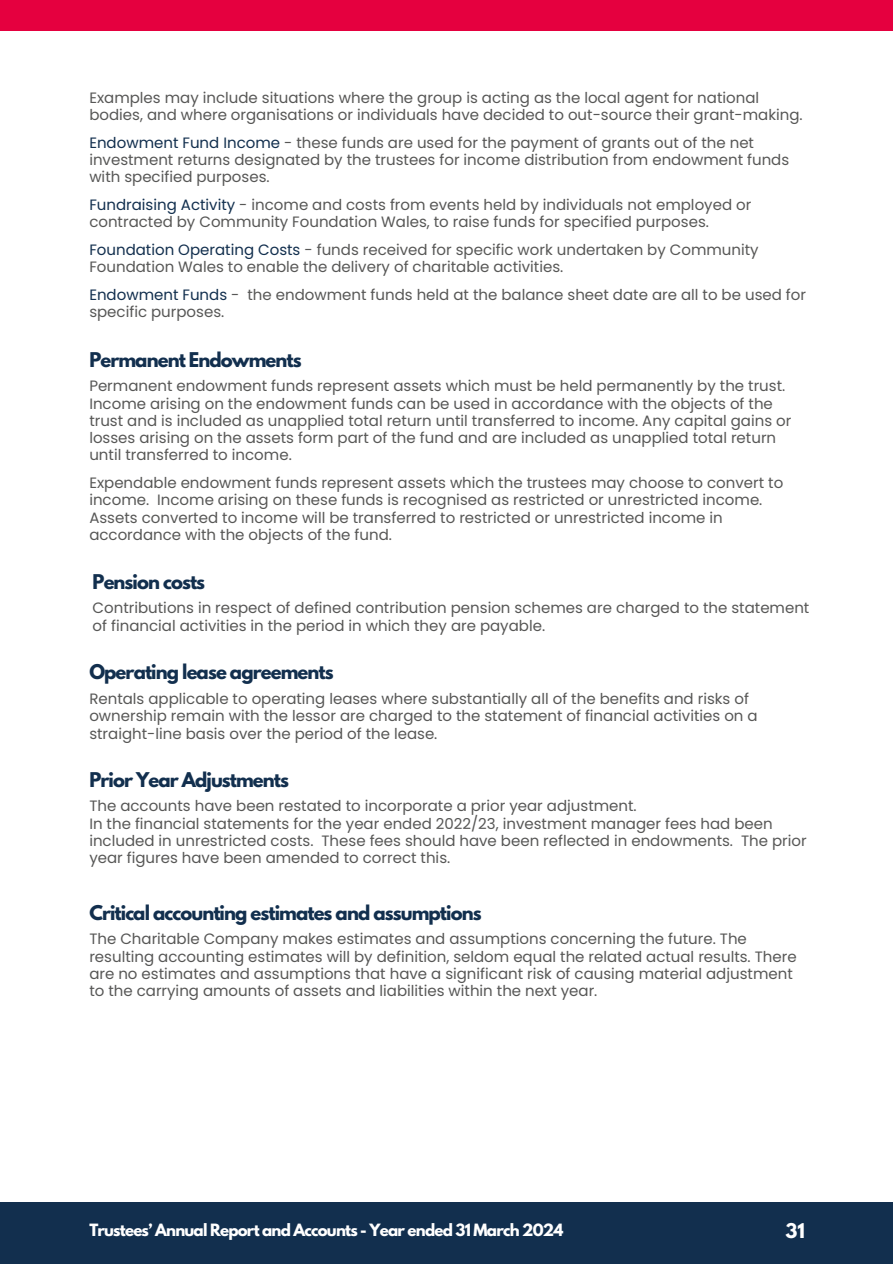
<style>
.page{position:relative;width:893px;height:1264px;background:#fff}
.page>*{position:absolute;margin:0;border:0;box-sizing:border-box;transform-origin:0 0}
.t1{font:700 18px "League Spartan";letter-spacing:-.05em;color:#122f4e}
.t2{font:700 18px "League Spartan";color:#fff}
.t3{font:18px "DM Sans";color:#fff}
.t4{font:15px/17.2px "Poppins";color:#575756}
.t5{font:700 15px "League Spartan";letter-spacing:-.05em;color:#fff}
.s1{color:#122f4e}
</style>
<div class="page">
<div style="left:0;top:0;width:892px;height:31px;background:#e5003f"></div>
<div style="left:0;top:1202px;width:892px;height:61px;background:#122f4e"></div>
<p class="t4" style="left:89px;top:89px;width:714px">Examples may include situations where the group is acting as the local agent for national bodies, and where organisations or individuals have decided to out-source their grant-making.</p>
<p class="t4" style="left:89px;top:134px;width:701px"><span class="s1">Endowment Fund Income</span> - these funds are used for the payment of grants out of the net investment returns designated by the trustees for income distribution from endowment funds with specified purposes.</p>
<h1 class="t4" style="left:89px;top:196px;width:663px"><span class="s1">Fundraising Activity</span> - income and costs from events held by individuals not employed or contracted by Community Foundation Wales, to raise funds for specified purposes.</h1>
<p class="t4" style="left:89px;top:241px;width:670px"><span class="s1">Foundation Operating Costs</span> - funds received for specific work undertaken by Community<br>Foundation Wales to enable the delivery of charitable activities.</p>
<p class="t4" style="left:89px;top:286px;width:718px"><span class="s1">Endowment Funds</span> - the endowment funds held at the balance sheet date are all to be used for specific purposes.</p>
<h1 class="t1" style="left:89px;top:350px;width:214px">Permanent Endowments</h1>
<h1 class="t4" style="left:89px;top:377px;width:703px">Permanent endowment funds represent assets which must be held permanently by the trust.<br>Income arising on the endowment funds can be used in accordance with the objects of the trust and is included as unapplied total return until transferred to income. Any capital gains or losses arising on the assets form part of the fund and are included as unapplied total return until transferred to income.</h1>
<p class="t4" style="left:89px;top:474px;width:695px">Expendable endowment funds represent assets which the trustees may choose to convert to income. Income arising on these funds is recognised as restricted or unrestricted income.<br>Assets converted to income will be transferred to restricted or unrestricted income in accordance with the objects of the fund.</p>
<h1 class="t1" style="left:93px;top:572px;width:114px">Pension costs</h1>
<p class="t4" style="left:93px;top:599px;width:718px">Contributions in respect of defined contribution pension schemes are charged to the statement of financial activities in the period in which they are payable.</p>
<p class="t1" style="left:89px;top:663px;width:246px">Operating lease agreements</p>
<p class="t4" style="left:89px;top:690px;width:669px">Rentals applicable to operating leases where substantially all of the benefits and risks of ownership remain with the lessor are charged to the statement of financial activities on a straight-line basis over the period of the lease.</p>
<h3 class="t1" style="left:89px;top:770px;width:201px">Prior Year Adjustments</h3>
<h1 class="t4" style="left:89px;top:797px;width:549px">The accounts have been restated to incorporate a prior year adjustment.</h1>
<p class="t4" style="left:89px;top:814px;width:718px">In the financial statements for the year ended 2022/23, investment manager fees had been included in unrestricted costs. These fees should have been reflected in endowments. The prior year figures have been amended to correct this.</p>
<p class="t1" style="left:89px;top:903px;width:393px">Critical accounting estimates and assumptions</p>
<h2 class="t4" style="left:89px;top:930px;width:708px">The Charitable Company makes estimates and assumptions concerning the future. The resulting accounting estimates will by definition, seldom equal the related actual results. There are no estimates and assumptions that have a significant risk of causing material adjustment to the carrying amounts of assets and liabilities within the next year.</h2>
<p class="t5" style="left:89px;top:1222px;width:475px">Trustees’ Annual Report and Accounts - Year ended 31 March 2024</p>
<p class="t3" style="left:799px;top:1215px;width:10px">1.</p>
<p class="t2" style="left:785px;top:1221px;width:21px">31</p>
</div>
